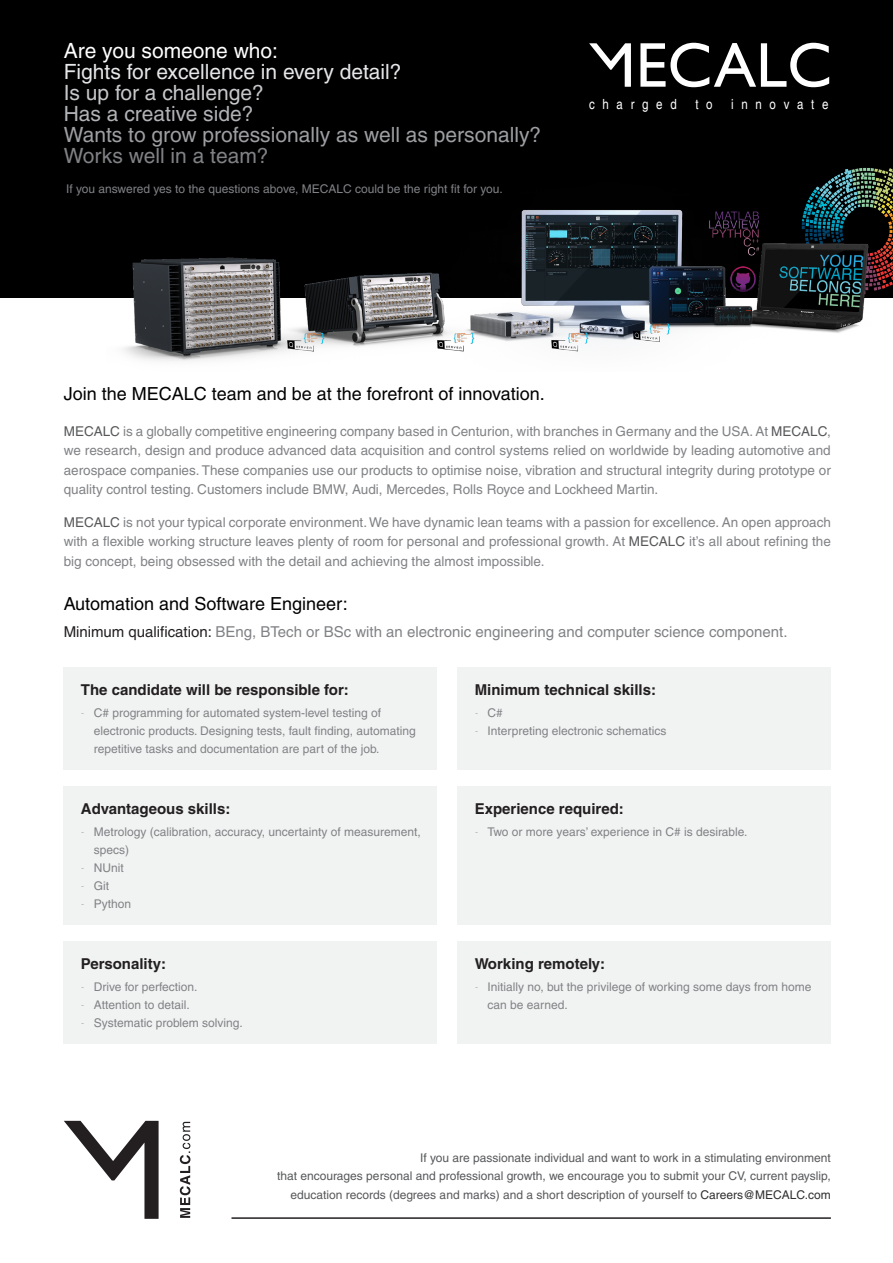
<style>
.page{position:relative;width:893px;height:1263px;background:#fff}
.page>*{position:absolute;margin:0;border:0;box-sizing:border-box;transform-origin:0 0}
.Body_Copy_for_TOC{font:21px/21px "Helvetica";color:#9d9fa2}
.Main_heading2_13_16_100{font:18px "Helvetica";color:#000001}
.Main_heading2_13_16_100-2{font:700 15px "Helvetica";color:#231f20}
.Main_heading2_13_16_100-3{font:15px "Helvetica";color:#808285}
.t1{font:condensed 13.95px "Helvetica";letter-spacing:.55em;color:#fff}
.Main_heading2_13_16_100-4{font:13.5px/19.5px "Helvetica";color:#808285;text-align:justify}
.Main_heading2_13_16_100-5{font:12px/18px "Helvetica";color:#808285}
.Main_heading2_13_16_100-6{font:12px/18px "Helvetica";color:#57585a;text-align:right}
.s1{color:#fff}
.s2{color:#e6e7e9}
.s3{color:#c7c8ca}
.s4{color:#b2b3b7}
.s5{color:#808285}
.s6{color:#57585a}
.s7{color:#231f20}
.s8{font-family:"Helvetica Neue LT Std";font-weight:100;font-stretch:condensed}
.s9{color:#312f30}
</style>
<div class="page">
<div style="left:0;top:0;width:893px;height:298px;background:#000001"></div>
<img style="left:123px;top:167px;width:770px;height:194px">
<div style="left:64px;top:667px;width:373px;height:103px;background:#f1f3f3"></div>
<div style="left:64px;top:786px;width:373px;height:139px;background:#f1f3f3"></div>
<div style="left:64px;top:941px;width:373px;height:103px;background:#f1f3f3"></div>
<div style="left:458px;top:667px;width:373px;height:103px;background:#f1f3f3"></div>
<div style="left:458px;top:786px;width:373px;height:139px;background:#f1f3f3"></div>
<div style="left:458px;top:941px;width:373px;height:103px;background:#f1f3f3"></div>
<hr style="left:231px;top:1217px;width:600px;height:2px;background:#231f20">
<svg style="left:64px;top:1121px;width:95px;height:98px"></svg>
<svg style="left:180px;top:1122px;width:10px;height:96px"></svg>
<svg style="left:589px;top:43px;width:42px;height:44px"></svg>
<svg style="left:640px;top:43px;width:189px;height:44px"></svg>
<p class="Body_Copy_for_TOC" style="left:64px;top:40px;width:479px"><span class="s1">Are you someone who:<br></span><span class="s2">Fights for excellence in every detail?<br></span><span class="s3">Is up for a challenge?<br></span><span class="s4">Has a creative side?<br></span>Wants to grow professionally as well as personally?<br><span class="s5">Works well in a team?</span></p>
<p class="Main_heading2_13_16_100-5" style="left:66px;top:179px;width:438px">If you answered yes to the questions above, MECALC could be the right fit for you.</p>
<p class="t1" style="left:589px;top:96px;width:89px">charged</p>
<p class="t1" style="left:695px;top:96px;width:19px">t o</p>
<p class="t1" style="left:731px;top:96px;width:99px">innovate</p>
<p class="Main_heading2_13_16_100" style="left:64px;top:383px;width:482px">Join the MECALC team and be at the forefront of innovation.</p>
<p class="Main_heading2_13_16_100-4" style="left:64px;top:421px;width:769px"><span class="s6">MECALC</span> is a globally competitive engineering company based in Centurion, with branches in Germany and the USA. At <span class="s6">MECALC</span>, we research, design and produce advanced data acquisition and control systems relied on worldwide by leading automotive and aerospace companies. These companies use our products to optimise noise, vibration and structural integrity during prototype or quality control testing. Customers include BMW, Audi, Mercedes, Rolls Royce and Lockheed Martin.</p>
<p class="Main_heading2_13_16_100-4" style="left:64px;top:512px;width:769px"><span class="s6">MECALC</span> is not your typical corporate environment. We have dynamic lean teams with a passion for excellence. An open approach with a flexible working structure leaves plenty of room for personal and professional growth. At <span class="s6">MECALC</span> it’s all about refining the big concept, being obsessed with the detail and achieving the almost impossible.</p>
<p class="Main_heading2_13_16_100" style="left:64px;top:593px;width:285px">Automation and Software Engineer:</p>
<p class="Main_heading2_13_16_100-3" style="left:64px;top:623px;width:725px"><span class="s7">Minimum qualification:</span> BEng, BTech or BSc with an electronic engineering and computer science component.</p>
<p class="Main_heading2_13_16_100-2" style="left:81px;top:680px;width:269px">The candidate will be responsible for:</p>
<p class="Main_heading2_13_16_100-5" style="left:94px;top:704px;width:324px;text-indent:-13px"><span class="s8">-</span> C# programming for automated system-level testing of electronic products. Designing tests, fault finding, automating repetitive tasks and documentation are part of the job.</p>
<p class="Main_heading2_13_16_100-2" style="left:81px;top:799px;width:151px">Advantageous skills:</p>
<p class="Main_heading2_13_16_100-5" style="left:94px;top:823px;width:329px;text-indent:-13px"><span class="s8">-</span> Metrology (calibration, accuracy, uncertainty of measurement, specs)</p>
<p class="Main_heading2_13_16_100-5" style="left:81px;top:859px;width:44px"><span class="s8">-</span> NUnit</p>
<p class="Main_heading2_13_16_100-5" style="left:81px;top:877px;width:30px"><span class="s8">-</span> Git</p>
<p class="Main_heading2_13_16_100-5" style="left:81px;top:895px;width:52px"><span class="s8">-</span> Python</p>
<p class="Main_heading2_13_16_100-2" style="left:81px;top:954px;width:87px">Personality:</p>
<p class="Main_heading2_13_16_100-5" style="left:81px;top:978px;width:118px"><span class="s8">-</span> Drive for perfection.</p>
<p class="Main_heading2_13_16_100-5" style="left:81px;top:996px;width:110px"><span class="s8">-</span> Attention to detail.</p>
<p class="Main_heading2_13_16_100-5" style="left:81px;top:1014px;width:163px"><span class="s8">-</span> Systematic problem solving.</p>
<p class="Main_heading2_13_16_100-2" style="left:475px;top:680px;width:183px">Minimum technical skills:</p>
<p class="Main_heading2_13_16_100-5" style="left:475px;top:704px;width:30px"><span class="s8">-</span> C#</p>
<p class="Main_heading2_13_16_100-5" style="left:475px;top:722px;width:193px"><span class="s8">-</span> Interpreting electronic schematics</p>
<p class="Main_heading2_13_16_100-2" style="left:475px;top:799px;width:151px">Experience required:</p>
<p class="Main_heading2_13_16_100-5" style="left:475px;top:823px;width:274px"><span class="s8">-</span> Two or more years’ experience in C# is desirable.</p>
<p class="Main_heading2_13_16_100-2" style="left:475px;top:954px;width:132px">Working remotely:</p>
<p class="Main_heading2_13_16_100-5" style="left:487px;top:978px;width:325px;text-indent:-13px"><span class="s8">-</span> Initially no, but the privilege of working some days from home can be earned.</p>
<p class="Main_heading2_13_16_100-6" style="left:277px;top:1149px;width:555px">If you are passionate individual and want to work in a stimulating environment<br>that encourages personal and professional growth, we encourage you to submit your CV, current payslip, education records (degrees and marks) and a short description of yourself to <span class="s9">Careers@MECALC.com</span></p>
</div>
